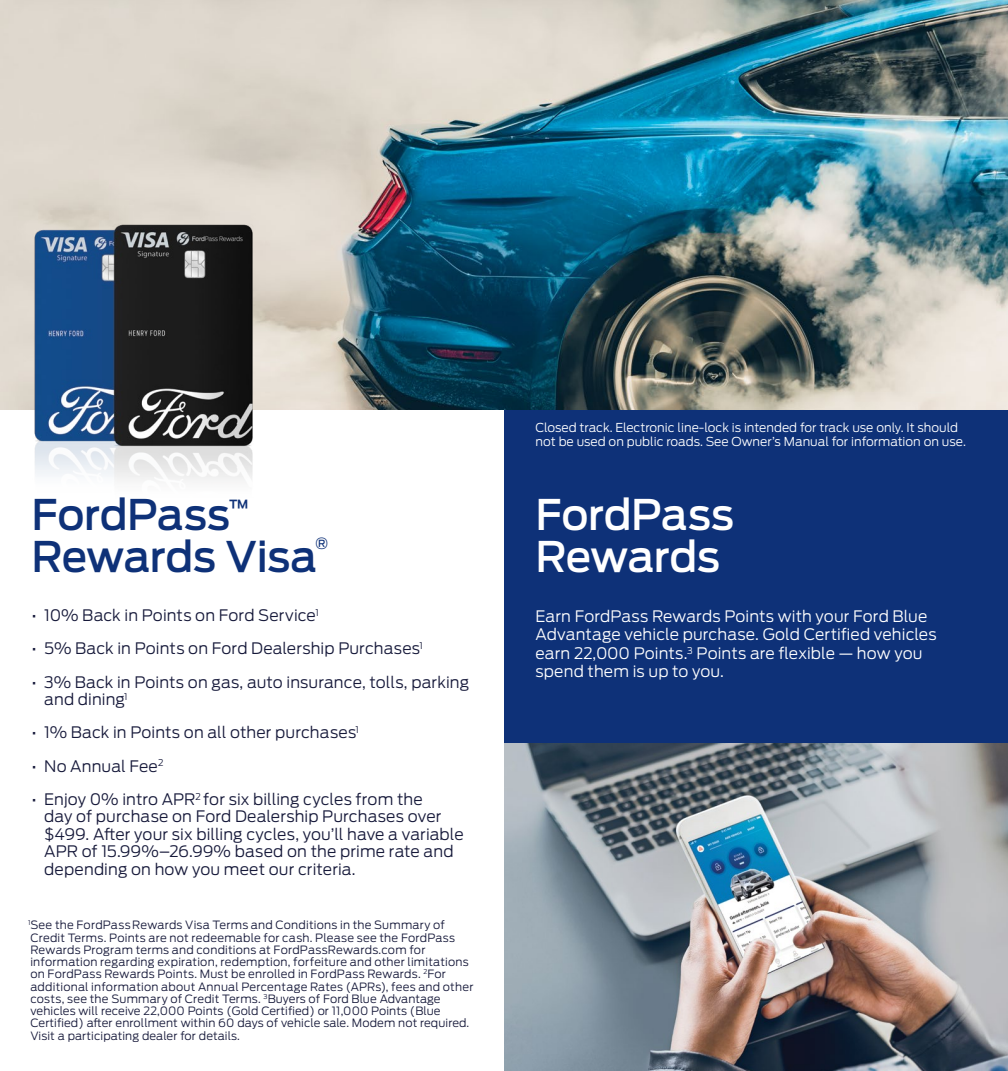
<style>
.page{position:relative;width:1008px;height:1071px;background:#fff}
.page>*{position:absolute;margin:0;border:0;box-sizing:border-box;transform-origin:0 0}
.t1{font:500 42px/42px "Ford Antenna";letter-spacing:-.01em;color:#0e3178}
.t2{font:500 42px/42px "Ford Antenna";letter-spacing:-.01em;color:#fff}
.t3{font:300 15.75px/17.5px "Ford Antenna";letter-spacing:.005em;color:#16193a}
.t4{font:300 15.75px/18.4px "Ford Antenna";letter-spacing:.005em;color:#fff}
.t5{font:500 15.22px "Ford Antenna";color:#0e3178}
.t6{font:300 12.25px/14px "Ford Antenna";color:#fff}
.t7{font:300 11.38px/12.2px "Ford Antenna";letter-spacing:.015em;color:#16193a}
</style>
<div class="page">
<div style="left:504px;top:1px;width:504px;height:1070px;background:#0e3178"></div>
<img style="left:0;top:0;width:1008px;height:410px">
<img style="left:12px;top:208px;width:260px;height:273px">
<img style="left:504px;top:744px;width:504px;height:327px">
<h1 class="t1" style="left:32px;top:489px;width:287px">FordPass<sup>™<br></sup>Rewards Visa</h1>
<h3 class="t5" style="left:316px;top:531px;width:14px">®</h3>
<h2 class="t3" style="left:32px;top:605px;width:289px">• 10% Back in Points on Ford Service<sup>1</sup></h2>
<h2 class="t3" style="left:32px;top:638px;width:393px">• 5% Back in Points on Ford Dealership Purchases<sup>1</sup></h2>
<h2 class="t3" style="left:44px;top:671px;width:426px;text-indent:-13px">• 3% Back in Points on gas, auto insurance, tolls, parking and dining<sup>1</sup></h2>
<h2 class="t3" style="left:32px;top:722px;width:329px">• 1% Back in Points on all other purchases<sup>1</sup></h2>
<h2 class="t3" style="left:32px;top:755px;width:133px">• No Annual Fee<sup>2</sup></h2>
<p class="t3" style="left:44px;top:789px;width:421px;text-indent:-13px">• Enjoy 0% intro APR<sup>2</sup> for six billing cycles from the<br>day of purchase on Ford Dealership Purchases over $499. After your six billing cycles, you’ll have a variable APR of 15.99%–26.99% based on the prime rate and depending on how you meet our criteria.</p>
<p class="t7" style="left:28px;top:918px;width:447px"><sup>1</sup>See the FordPassRewards Visa Terms and Conditions in the Summary of Credit Terms. Points are not redeemable for cash. Please see the FordPass Rewards Program terms and conditions at FordPassRewards.com for information regarding expiration, redemption, forfeiture and other limitations on FordPass Rewards Points. Must be enrolled in FordPass Rewards. <sup>2</sup>For additional information about Annual Percentage Rates (APRs), fees and other costs, see the Summary of Credit Terms. <sup>3</sup>Buyers of Ford Blue Advantage vehicles will receive 22,000 Points (Gold Certified) or 11,000 Points (Blue Certified) after enrollment within 60 days of vehicle sale. Modem not required.<br>Visit a participating dealer for details.</p>
<p class="t6" style="left:536px;top:419px;width:432px">Closed track. Electronic line-lock is intended for track use only. It should not be used on public roads. See Owner’s Manual for information on use.</p>
<h1 class="t2" style="left:536px;top:489px;width:200px">FordPass<br>Rewards</h1>
<h2 class="t4" style="left:535px;top:605px;width:403px">Earn FordPass Rewards Points with your Ford Blue Advantage vehicle purchase. Gold Certified vehicles earn 22,000 Points.<sup>3</sup> Points are flexible — how you spend them is up to you.</h2>
</div>
